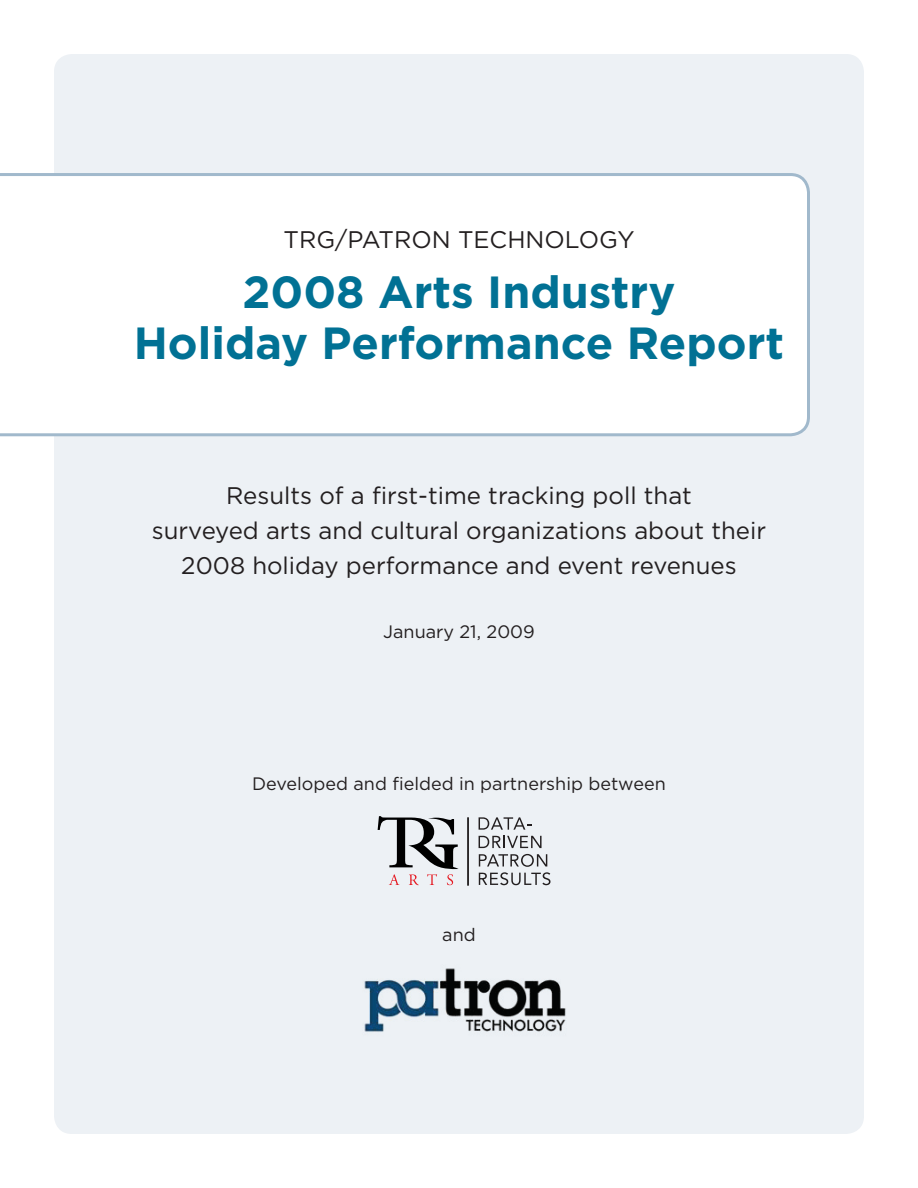
<style>
.page{position:relative;width:918px;height:1188px;background:#fff}
.page>*{position:absolute;margin:0;border:0;box-sizing:border-box;transform-origin:0 0}
.t1{font:700 45px "Gotham";color:#017194}
.t2{font:24px "Gotham";color:#231f20}
.t3{font:18px "Gotham";color:#231f20}
</style>
<div class="page">
<div style="left:54px;top:54px;width:810px;height:1080px;background:#edf1f5;border-radius:18px"></div>
<svg style="left:479px;top:817px;width:52px;height:13px"></svg>
<svg style="left:479px;top:836px;width:63px;height:12px"></svg>
<svg style="left:479px;top:854px;width:71px;height:31px"></svg>
<hr style="left:467px;top:817px;width:2px;height:69px;background:#231f20">
<svg style="left:378px;top:816px;width:81px;height:69px"></svg>
<img style="left:364px;top:968px;width:202px;height:64px">
<div style="left:0;top:173px;width:810px;height:263px;background:#fff"></div>
<p class="t2" style="left:283px;top:226px;width:353px">TRG/Patron Technology</p>
<p class="t1" style="left:243px;top:266px;width:434px">2008 Arts Industry</p>
<p class="t1" style="left:134px;top:317px;width:652px">Holiday Performance Report</p>
<p class="t2" style="left:226px;top:482px;width:467px">Results of a first-time tracking poll that</p>
<p class="t2" style="left:152px;top:517px;width:616px">surveyed arts and cultural organizations about their</p>
<p class="t2" style="left:181px;top:552px;width:557px">2008 holiday performance and event revenues</p>
<p class="t3" style="left:383px;top:622px;width:153px">January 21, 2009</p>
<p class="t3" style="left:252px;top:773px;width:415px">Developed and fielded in partnership between</p>
<p class="t3" style="left:442px;top:924px;width:35px">and</p>
</div>
